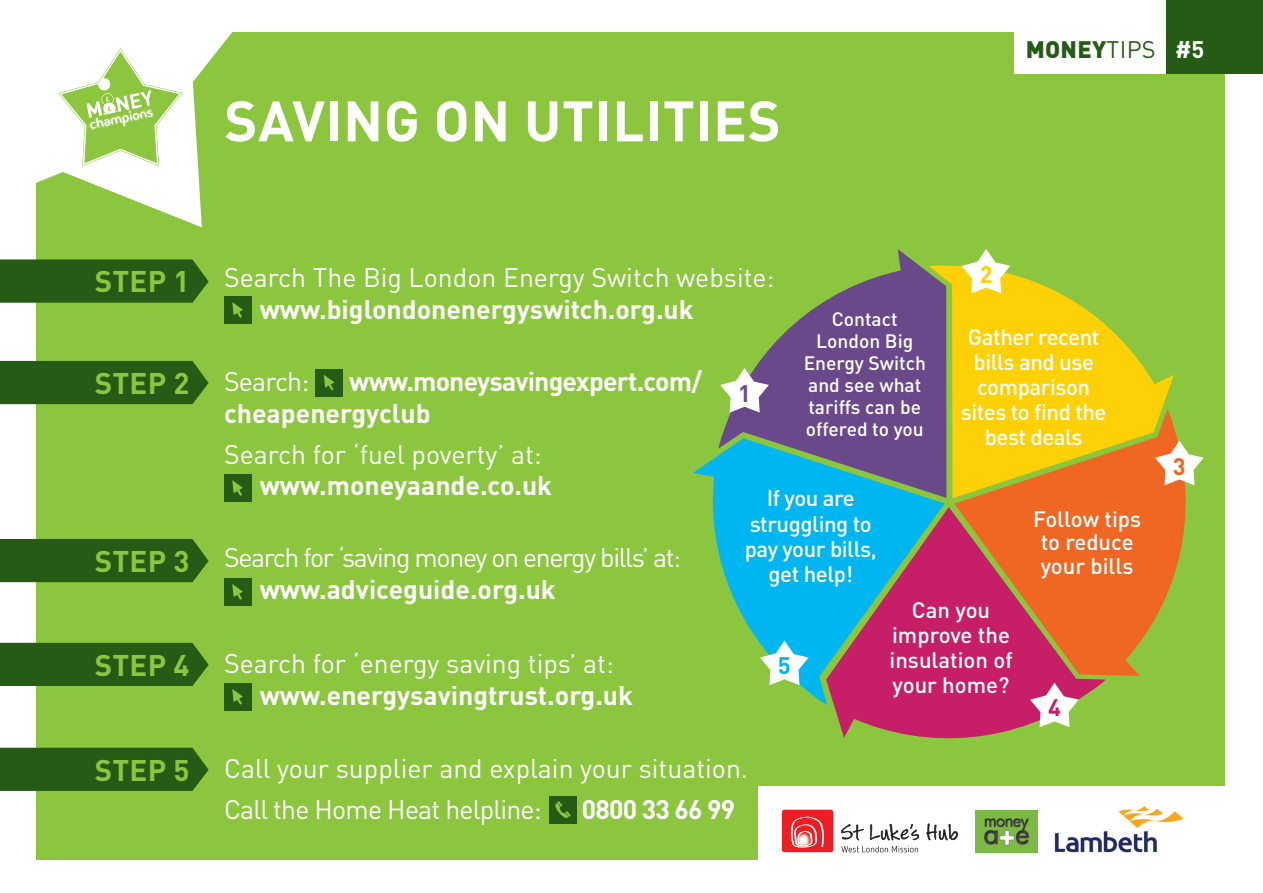
<style>
.page{position:relative;width:1263px;height:893px;background:#8bc63e}
.page>*{position:absolute;margin:0;border:0;box-sizing:border-box;transform-origin:0 0}
.t1{font:700 56.1px "DINOT";letter-spacing:.01em;color:#fff}
.t2{font:700 29.55px "DINOT";letter-spacing:.01em;color:#8bc63e}
.t3{font:26.55px "DINOT";color:#fff}
.t4{font:700 26.55px "DINOT";color:#fff}
.t5{font:700 26.55px/32px "DINOT";letter-spacing:-.03em;color:#fff}
.t6{font:26.55px "DINOT";letter-spacing:-.05em;color:#fff}
.t7{font:26.55px "DINOT";letter-spacing:-.03em;color:#fff}
.t8{font:900 23.7px "DINOT";letter-spacing:.01em;color:#265b15}
.t9{font:700 23.7px "DINOT";color:#fff}
.t10{font:700 23.7px "DINOT";color:#6a498b}
.t11{font:700 23.7px "DINOT";color:#fed006}
.t12{font:700 23.7px "DINOT";color:#f06623}
.t13{font:700 23.7px "DINOT";color:#c71e68}
.t14{font:700 23.7px "DINOT";color:#00b6f0}
.t15{font:500 22.2px/25px "DINOT";letter-spacing:-.02em;color:#fff;text-align:center}
.t16{font:500 22.2px/25px "DINOT";color:#fff;text-align:center}
.t17{font:500 19.2px/22.2px "DINOT";color:#fff;text-align:center}
.s1{font-weight:400}
</style>
<div class="page">
<div style="left:1225px;top:0;width:38px;height:893px;background:#fff"></div>
<div style="left:0;top:861px;width:1263px;height:32px;background:#fff"></div>
<div style="left:0;top:0;width:1263px;height:31px;background:#fff"></div>
<div style="left:0;top:0;width:36px;height:893px;background:#fff"></div>
<svg style="left:946px;top:265px;width:228px;height:233px;fill:#fed006"></svg>
<svg style="left:954px;top:409px;width:241px;height:267px"></svg>
<svg style="left:834px;top:507px;width:272px;height:232px;background:#cf4d48"></svg>
<svg style="left:693px;top:456px;width:252px;height:249px"></svg>
<svg style="left:718px;top:249px;width:228px;height:249px;fill:#6a498b"></svg>
<svg style="left:36px;top:31px;width:222px;height:196px"></svg>
<div style="left:1015px;top:0;width:244px;height:73px;background:#fff"></div>
<div style="left:759px;top:787px;width:504px;height:106px;background:#fff"></div>
<div style="left:1167px;top:0;width:96px;height:73px;background:#265b15"></div>
<svg style="left:58px;top:48px;width:124px;height:118px"></svg>
<img style="left:1055px;top:806px;width:128px;height:46px">
<img style="left:975px;top:811px;width:62px;height:41px">
<svg style="left:720px;top:368px;width:49px;height:45px"></svg>
<svg style="left:962px;top:249px;width:48px;height:44px"></svg>
<svg style="left:1155px;top:441px;width:49px;height:44px"></svg>
<svg style="left:1030px;top:683px;width:49px;height:44px;background:#d9a8ac"></svg>
<svg style="left:760px;top:640px;width:49px;height:45px"></svg>
<div style="left:782px;top:810px;width:51px;height:42px;background:#ee1d23;border-radius:3px"></div>
<svg style="left:791px;top:816px;width:33px;height:32px"></svg>
<svg style="left:841px;top:824px;width:23px;height:16px"></svg>
<svg style="left:870px;top:824px;width:49px;height:16px"></svg>
<svg style="left:926px;top:823px;width:32px;height:17px"></svg>
<svg style="left:841px;top:846px;width:77px;height:6px"></svg>
<div style="left:0;top:539px;width:209px;height:43px;background:#265b15"></div>
<div style="left:224px;top:578px;width:27px;height:27px;background:#265b15"></div>
<svg style="left:232px;top:584px;width:11px;height:16px"></svg>
<div style="left:0;top:361px;width:209px;height:43px;background:#265b15"></div>
<div style="left:316px;top:369px;width:27px;height:27px;background:#265b15"></div>
<svg style="left:324px;top:375px;width:10px;height:15px"></svg>
<div style="left:224px;top:474px;width:27px;height:28px;background:#265b15"></div>
<svg style="left:232px;top:480px;width:11px;height:16px"></svg>
<svg style="left:0;top:259px;width:209px;height:44px;background:#2c6117"></svg>
<div style="left:224px;top:296px;width:27px;height:28px;background:#265b15"></div>
<svg style="left:232px;top:302px;width:11px;height:16px"></svg>
<div style="left:0;top:643px;width:209px;height:43px;background:#265b15"></div>
<div style="left:224px;top:683px;width:27px;height:27px;background:#265b15"></div>
<svg style="left:232px;top:689px;width:11px;height:16px"></svg>
<div style="left:0;top:748px;width:209px;height:43px;background:#265b15"></div>
<div style="left:549px;top:796px;width:27px;height:27px;background:#265b15"></div>
<svg style="left:555px;top:801px;width:16px;height:17px"></svg>
<p class="t1" style="left:224px;top:84px;width:558px">SAVING ON UTILITIES</p>
<p class="t8" style="left:1026px;top:33px;width:131px">MONEY<span class="s1">TIPS</span></p>
<p class="t9" style="left:1175px;top:34px;width:31px">#5</p>
<p class="t11" style="left:980px;top:259px;width:14px">2</p>
<p class="t2" style="left:95px;top:262px;width:96px">STEP 1</p>
<p class="t3" style="left:224px;top:261px;width:552px">Search The Big London Energy Switch website:</p>
<p class="t4" style="left:260px;top:292px;width:435px">www.biglondonenergyswitch.org.uk</p>
<p class="t17" style="left:804px;top:307px;width:124px">Contact<br>London Big<br>Energy Switch and see what tariffs can be offered to you</p>
<p class="t15" style="left:961px;top:324px;width:147px">Gather recent bills and use comparison sites to find the best deals</p>
<p class="t5" style="left:224px;top:365px;width:479px;text-indent:125px">www.moneysavingexpert.com/ cheapenergyclub</p>
<p class="t3" style="left:224px;top:437px;width:319px">Search for ‘fuel poverty’ at:</p>
<p class="t4" style="left:260px;top:468px;width:294px">www.moneyaande.co.uk</p>
<p class="t2" style="left:95px;top:364px;width:96px">STEP 2</p>
<p class="t3" style="left:224px;top:365px;width:87px">Search:</p>
<p class="t10" style="left:738px;top:378px;width:14px">1</p>
<p class="t15" style="left:745px;top:485px;width:134px">If you are struggling to pay your bills, get help!</p>
<p class="t16" style="left:1033px;top:506px;width:110px;line-height:23.7px">Follow tips to reduce your bills</p>
<p class="t2" style="left:95px;top:542px;width:96px">STEP 3</p>
<p class="t6" style="left:224px;top:541px;width:458px">Search for ‘saving money on energy bills’ at:</p>
<p class="t4" style="left:260px;top:572px;width:298px">www.adviceguide.org.uk</p>
<p class="t16" style="left:889px;top:596px;width:125px">Can you improve the insulation of your home?</p>
<p class="t2" style="left:95px;top:646px;width:96px">STEP 4</p>
<p class="t3" style="left:224px;top:647px;width:391px">Search for ‘energy saving tips’ at:</p>
<p class="t4" style="left:260px;top:678px;width:375px">www.energysavingtrust.org.uk</p>
<p class="t14" style="left:778px;top:650px;width:14px">5</p>
<p class="t13" style="left:1048px;top:692px;width:14px">4</p>
<p class="t2" style="left:95px;top:751px;width:96px">STEP 5</p>
<p class="t3" style="left:224px;top:752px;width:526px">Call your supplier and explain your situation.</p>
<p class="t7" style="left:224px;top:793px;width:319px">Call the Home Heat helpline:</p>
<p class="t5" style="left:582px;top:792px;width:155px">0800 33 66 99</p>
<p class="t12" style="left:1173px;top:450px;width:14px">3</p>
</div>
